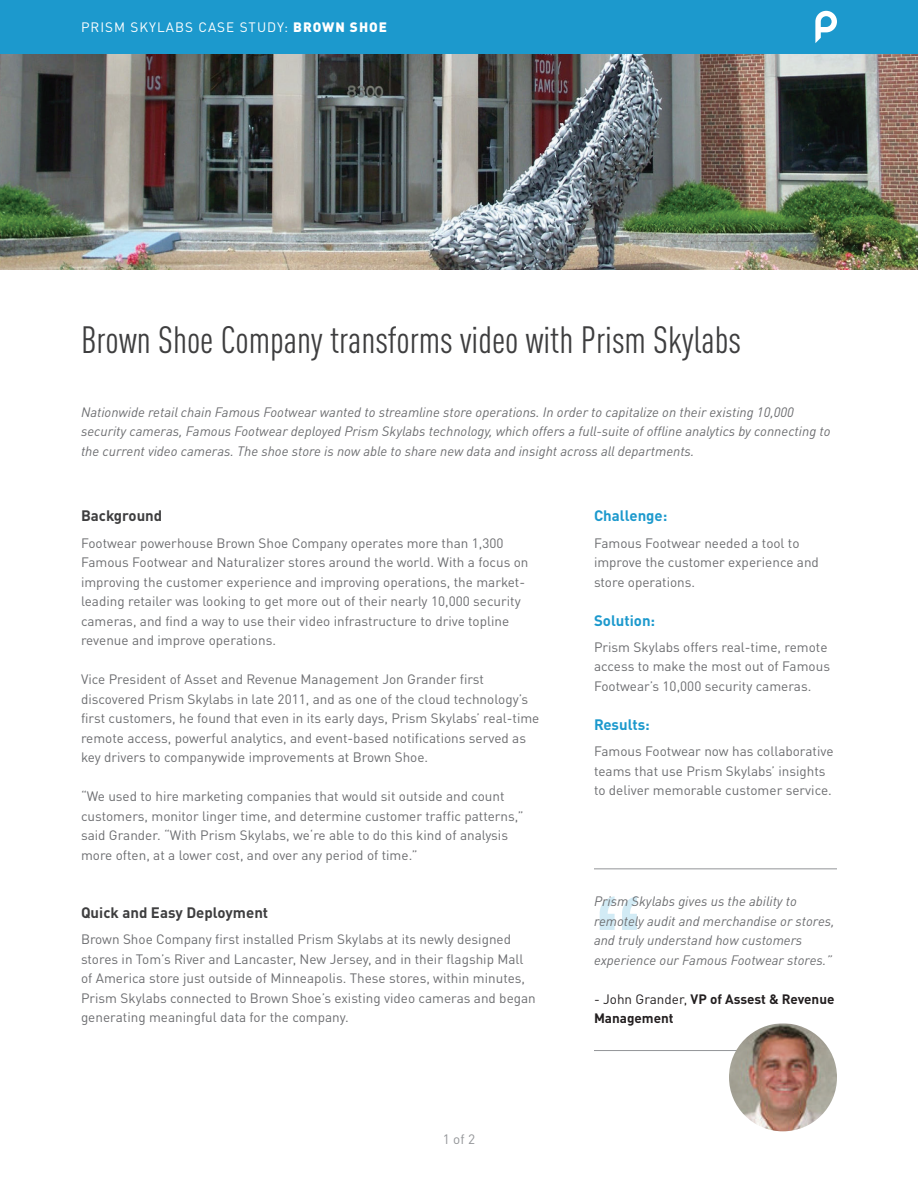
<style>
.page{position:relative;width:918px;height:1188px;background:#fff}
.page>*{position:absolute;margin:0;border:0;box-sizing:border-box;transform-origin:0 0}
.t1{font:700 105px "Helvetica Neue";color:#1c99cd}
.t2{font:condensed 37.5px "DINOT";color:#3e3e3f}
.t3{font:700 15px "DINOT";color:#3e3e3f}
.t4{font:700 15px "DINOT";color:#1c99cd}
.t5{font:13.5px/19.5px "DINOT";color:#6c6d70}
.t6{font:italic 13.5px/19.5px "DINOT";color:#6c6d70}
.t7{font:700 13.5px/19.5px "DINOT";color:#231f20}
.t8{font:13.5px "DINOT";letter-spacing:.075em;color:#fff}
.t9{font:13.5px "DINOT";color:#939598}
.s1{font-weight:900}
.s2{font-weight:400}
</style>
<div class="page">
<img style="left:0;top:54px;width:918px;height:216px">
<div style="left:0;top:0;width:918px;height:54px;background:#1c99cd"></div>
<svg style="left:815px;top:11px;width:22px;height:32px"></svg>
<hr style="left:594px;top:1050px;width:202px;height:1px;background:#939598">
<hr style="left:594px;top:869px;width:243px;height:1px;background:#939598">
<img style="left:729px;top:1023px;width:108px;height:108px;border-radius:54px">
<p class="t8" style="left:81px;top:19px;width:308px">PRISM SKYLABS CASE STUDY: <span class="s1">BROWN SHOE</span></p>
<h2 class="t2" style="left:81px;top:318px;width:662px">Brown Shoe Company transforms video with Prism Skylabs</h2>
<p class="t6" style="left:81px;top:402px;width:751px">Nationwide retail chain Famous Footwear wanted to streamline store operations. In order to capitalize on their existing 10,000 security cameras, Famous Footwear deployed Prism Skylabs technology, which offers a full-suite of offline analytics by connecting to the current video cameras. The shoe store is now able to share new data and insight across all departments.</p>
<p class="t3" style="left:81px;top:506px;width:83px">Background</p>
<p class="t5" style="left:81px;top:533px;width:449px">Footwear powerhouse Brown Shoe Company operates more than 1,300<br>Famous Footwear and Naturalizer stores around the world. With a focus on improving the customer experience and improving operations, the market&shy;leading retailer was looking to get more out of their nearly 10,000 security cameras, and find a way to use their video infrastructure to drive topline revenue and improve operations.</p>
<p class="t5" style="left:81px;top:669px;width:460px">Vice President of Asset and Revenue Management Jon Grander first discovered Prism Skylabs in late 2011, and as one of the cloud technology’s first customers, he found that even in its early days, Prism Skylabs’ real-time remote access, powerful analytics, and event-based notifications served as key drivers to companywide improvements at Brown Shoe.</p>
<p class="t5" style="left:81px;top:786px;width:444px">“We used to hire marketing companies that would sit outside and count customers, monitor linger time, and determine customer traffic patterns,” said Grander. “With Prism Skylabs, we‘re able to do this kind of analysis more often, at a lower cost, and over any period of time.”</p>
<p class="t3" style="left:81px;top:903px;width:189px">Quick and Easy Deployment</p>
<p class="t5" style="left:81px;top:930px;width:456px">Brown Shoe Company first installed Prism Skylabs at its newly designed stores in Tom’s River and Lancaster, New Jersey, and in their flagship Mall of America store just outside of Minneapolis. These stores, within minutes, Prism Skylabs connected to Brown Shoe’s existing video cameras and began generating meaningful data for the company.</p>
<p class="t9" style="left:443px;top:1131px;width:34px">1 of 2</p>
<p class="t4" style="left:594px;top:506px;width:75px">Challenge:</p>
<p class="t5" style="left:594px;top:533px;width:226px">Famous Footwear needed a tool to improve the customer experience and store operations.</p>
<p class="t4" style="left:594px;top:610px;width:63px">Solution:</p>
<p class="t5" style="left:594px;top:637px;width:238px">Prism Skylabs offers real-time, remote access to make the most out of Famous<br>Footwear’s 10,000 security cameras.</p>
<p class="t4" style="left:594px;top:715px;width:57px">Results:</p>
<p class="t5" style="left:594px;top:741px;width:241px">Famous Footwear now has collaborative teams that use Prism Skylabs’ insights to deliver memorable customer service.</p>
<h1 class="t1" style="left:594px;top:851px;width:50px">“</h1>
<p class="t6" style="left:594px;top:892px;width:242px">Prism Skylabs gives us the ability to remotely audit and merchandise or stores, and truly understand how customers experience our Famous Footwear stores.”</p>
<p class="t7" style="left:594px;top:989px;width:242px"><span class="s2">- John Grander,</span> VP of Assest &amp; Revenue<br>Management</p>
</div>
